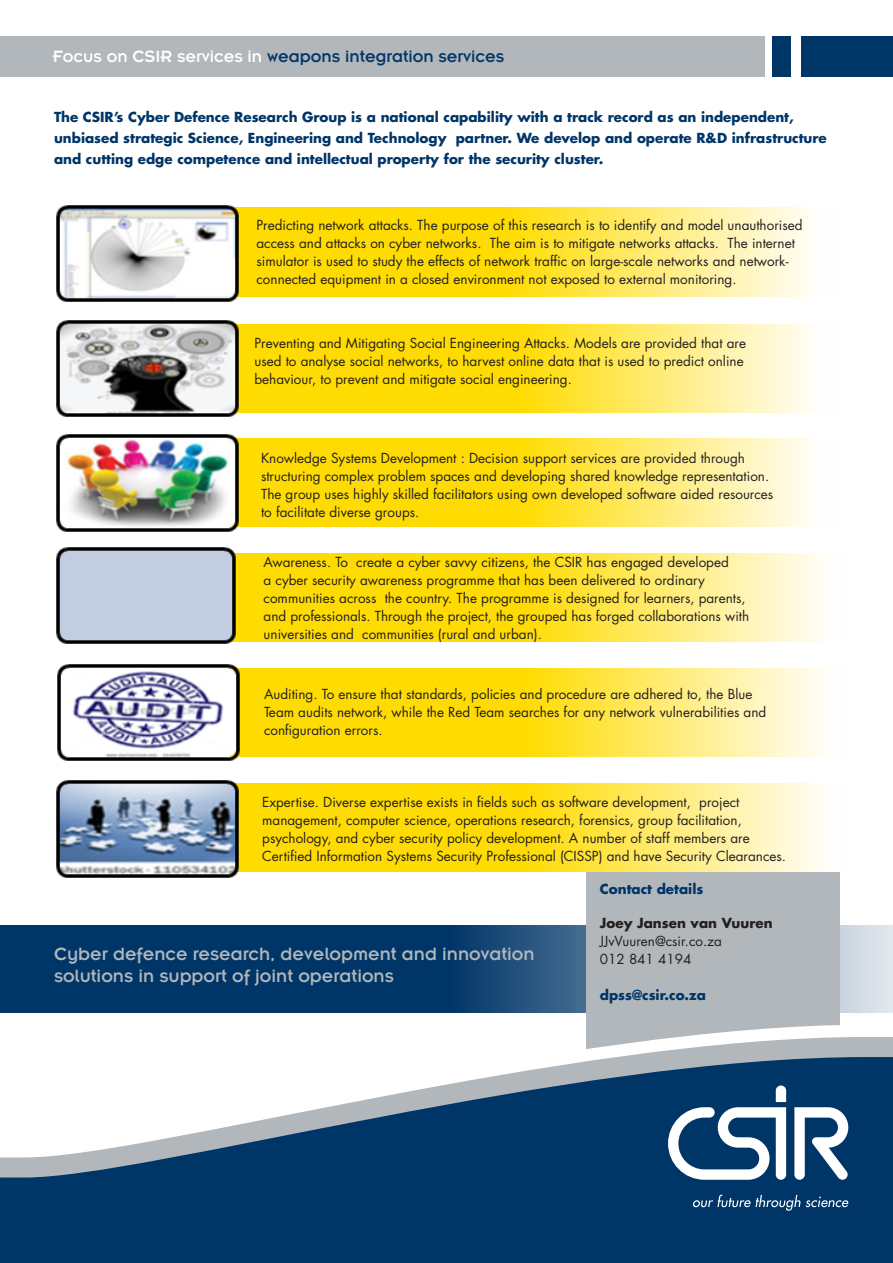
<style>
.page{position:relative;width:893px;height:1263px;background:#fff}
.page>*{position:absolute;margin:0;border:0;box-sizing:border-box;transform-origin:0 0}
.t1{font:19.5px/21.6px "Insignia";color:#b1b7bb}
.t2{font:18px "Insignia";color:#003568}
.t3{font:13.5px/18px "Futura";color:#231f20}
.t4{font:700 13.5px/21px "Futura";color:#003568}
.t5{font:700 13.5px "Futura";color:#231f20}
.s1{color:#fff}
</style>
<div class="page">
<svg style="left:0;top:925px;width:893px;height:88px;background:#194876"></svg>
<svg style="left:238px;top:208px;width:572px;height:89px;background:#fde341"></svg>
<svg style="left:238px;top:324px;width:573px;height:88px;background:#fee33e"></svg>
<svg style="left:238px;top:438px;width:573px;height:88px;background:#fee33e"></svg>
<svg style="left:235px;top:554px;width:587px;height:88px;background:#fee43e"></svg>
<svg style="left:239px;top:668px;width:583px;height:88px;background:#fee43f"></svg>
<svg style="left:238px;top:783px;width:584px;height:88px;background:#fde33e"></svg>
<div style="left:586px;top:872px;width:253px;height:219px;background:#b1b7bb"></div>
<svg style="left:680px;top:1025px;width:159px;height:12px;fill:#fff"></svg>
<div style="left:0;top:1177px;width:893px;height:86px;background:#003568"></div>
<svg style="left:794px;top:1177px;width:54px;height:3px"></svg>
<svg style="left:668px;top:1177px;width:118px;height:3px"></svg>
<svg style="left:693px;top:1195px;width:155px;height:16px;background:#2c5882"></svg>
<svg style="left:0;top:1037px;width:893px;height:140px"></svg>
<div style="left:0;top:36px;width:764px;height:41px;background:#b1b7bb"></div>
<div style="left:801px;top:36px;width:92px;height:41px;background:#003568"></div>
<div style="left:773px;top:36px;width:18px;height:41px;background:#003568"></div>
<img style="left:56px;top:205px;width:182px;height:97px">
<img style="left:56px;top:320px;width:182px;height:97px">
<img style="left:56px;top:434px;width:182px;height:98px">
<img style="left:56px;top:547px;width:179px;height:97px">
<img style="left:57px;top:664px;width:182px;height:97px">
<img style="left:56px;top:780px;width:182px;height:98px">
<p class="t2" style="left:53px;top:47px;width:453px"><span class="s1">Focus on CSIR services in</span> weapons integration services</p>
<p class="t4" style="left:54px;top:106px;width:774px">The CSIR’s Cyber Defence Research Group is a national capability with a track record as an independent, unbiased strategic Science, Engineering and Technology partner. We develop and operate R&amp;D infrastructure and cutting edge competence and intellectual property for the security cluster.</p>
<p class="t3" style="left:256px;top:216px;width:548px">Predicting network attacks. The purpose of this research is to identify and model unauthorised access and attacks on cyber networks. The aim is to mitigate networks attacks. The internet simulator is used to study the effects of network traffic on large-scale networks and network&shy;connected equipment in a closed environment not exposed to external monitoring.</p>
<p class="t3" style="left:254px;top:334px;width:493px">Preventing and Mitigating Social Engineering Attacks. Models are provided that are used to analyse social networks, to harvest online data that is used to predict online behaviour, to prevent and mitigate social engineering.</p>
<p class="t3" style="left:261px;top:449px;width:514px">Knowledge Systems Development : Decision support services are provided through structuring complex problem spaces and developing shared knowledge representation.<br>The group uses highly skilled facilitators using own developed software aided resources to facilitate diverse groups.</p>
<p class="t3" style="left:264px;top:554px;width:487px">Awareness. To create a cyber savvy citizens, the CSIR has engaged developed<br>a cyber security awareness programme that has been delivered to ordinary communities across the country. The programme is designed for learners, parents, and professionals. Through the project, the grouped has forged collaborations with universities and communities (rural and urban).</p>
<p class="t3" style="left:264px;top:685px;width:504px">Auditing. To ensure that standards, policies and procedure are adhered to, the Blue<br>Team audits network, while the Red Team searches for any network vulnerabilities and configuration errors.</p>
<p class="t3" style="left:262px;top:793px;width:525px">Expertise. Diverse expertise exists in fields such as software development, project management, computer science, operations research, forensics, group facilitation, psychology, and cyber security policy development. A number of staff members are Certified Information Systems Security Professional (CISSP) and have Security Clearances.</p>
<p class="t1" style="left:54px;top:943px;width:482px">Cyber defence research, development and innovation solutions in support of joint operations</p>
<p class="t4" style="left:600px;top:878px;width:105px">Contact details</p>
<p class="t5" style="left:600px;top:914px;width:174px">Joey Jansen van Vuuren</p>
<p class="t3" style="left:600px;top:932px;width:124px">JJvVuuren@csir.co.za</p>
<p class="t3" style="left:600px;top:950px;width:93px">012 841 4194</p>
<p class="t4" style="left:600px;top:984px;width:108px">dpss@csir.co.za</p>
</div>
